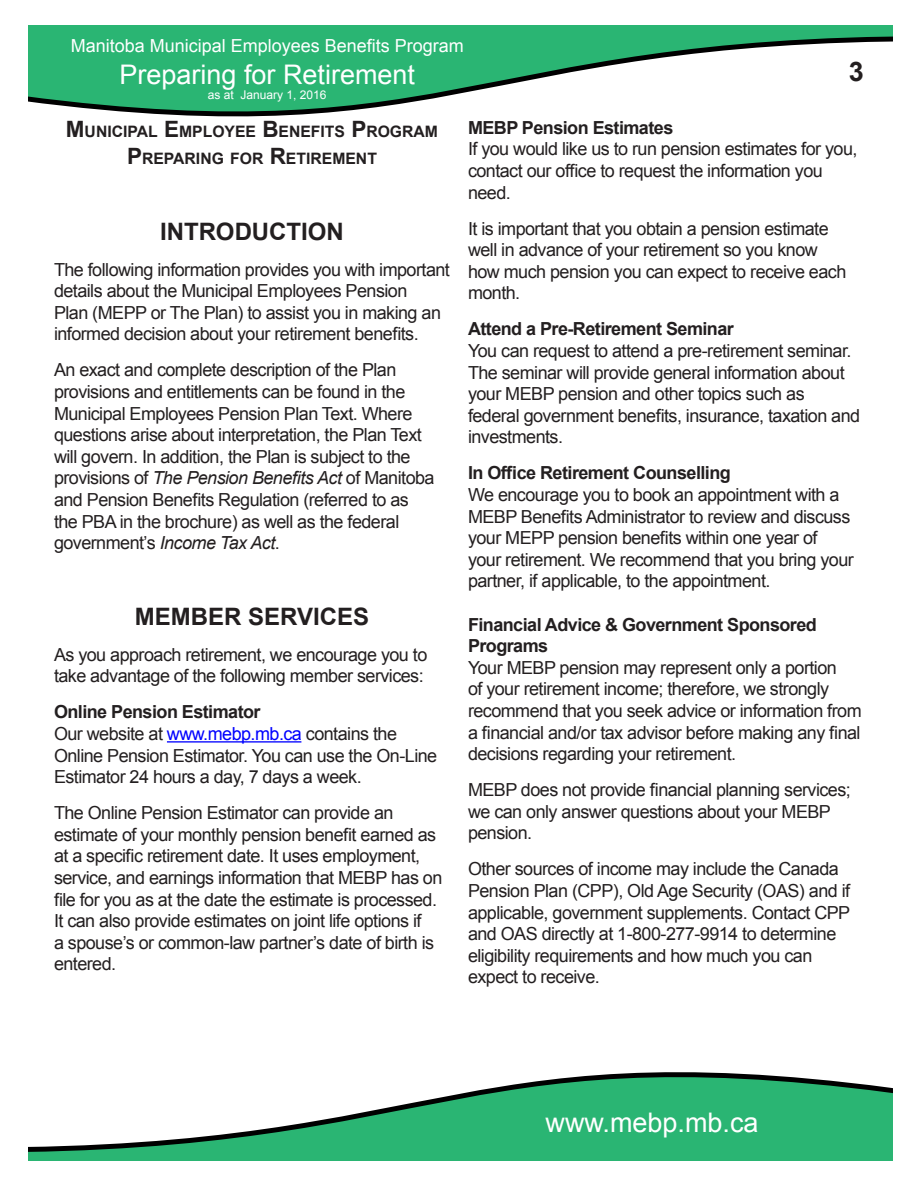
<style>
.page{position:relative;width:918px;height:1188px;background:#fff}
.page>*{position:absolute;margin:0;border:0;box-sizing:border-box;transform-origin:0 0}
.t1{font:27px "Arial";color:#fff}
.t2{font:700 27px "Arial";color:#231f20}
.Header_1{font:700 24px "Arial";color:#231f20}
.t3{font:18px/21.6px "Arial";letter-spacing:-.03em;color:#231f20}
.t4{font:700 18px/21.6px "Arial";letter-spacing:-.03em;color:#231f20}
.t5{font:18px "Arial";color:#fff}
.Header_-_no_TOC{font:700 15.75px "Arial";color:#231f20}
.t6{font:12px "Arial";color:#fff}
.s1{font-size:22.5px}
.s2{font-style:italic}
.s3{color:#00f}
</style>
<div class="page">
<svg style="left:28px;top:25px;width:864px;height:92px;fill:#2ab573"></svg>
<svg style="left:28px;top:1072px;width:864px;height:89px;fill:#2ab573"></svg>
<hr style="left:167px;top:741px;width:134px;height:2px;background:#00f">
<p class="t5" style="left:71px;top:34px;width:395px">Manitoba Municipal Employees Benefits Program</p>
<h1 class="t1" style="left:119px;top:57px;width:297px">Preparing for Retirement</h1>
<p class="t6" style="left:208px;top:86px;width:120px">as at January 1, 2016</p>
<p class="t2" style="left:849px;top:53px;width:17px">3</p>
<p class="Header_-_no_TOC" style="left:66px;top:121px;width:371px"><span class="s1">M</span>UNICIPAL <span class="s1">E</span>MPLOYEE <span class="s1">B</span>ENEFITS <span class="s1">P</span>ROGRAM</p>
<p class="Header_-_no_TOC" style="left:127px;top:148px;width:251px"><span class="s1">P</span>REPARING FOR <span class="s1">R</span>ETIREMENT</p>
<p class="Header_1" style="left:160px;top:215px;width:156px">INTRODUCTION</p>
<p class="t3" style="left:54px;top:259px;width:397px">The following information provides you with important details about the Municipal Employees Pension<br>Plan (MEPP or The Plan) to assist you in making an informed decision about your retirement benefits.</p>
<p class="t3" style="left:54px;top:359px;width:382px">An exact and complete description of the Plan provisions and entitlements can be found in the Municipal Employees Pension Plan Text. Where questions arise about interpretation, the Plan Text will govern. In addition, the Plan is subject to the provisions of <span class="s2">The Pension Benefits Act</span> of Manitoba and Pension Benefits Regulation (referred to as the PBA in the brochure) as well as the federal government’s <span class="s2">Income Tax Act</span>.</p>
<p class="Header_1" style="left:135px;top:600px;width:74px">MEMBER</p>
<p class="Header_1" style="left:248px;top:600px;width:18px">SER</p>
<p class="Header_1" style="left:297px;top:600px;width:56px">VICES</p>
<p class="t3" style="left:54px;top:644px;width:375px">As you approach retirement, we encourage you to take advantage of the following member services:</p>
<p class="t4" style="left:54px;top:702px;width:208px">Online Pension Estimator</p>
<p class="t3" style="left:54px;top:723px;width:385px">Our website at <span class="s3">www.mebp.mb.ca</span> contains the<br>Online Pension Estimator. You can use the On-Line<br>Estimator 24 hours a day, 7 days a week.</p>
<p class="t3" style="left:54px;top:802px;width:390px">The Online Pension Estimator can provide an estimate of your monthly pension benefit earned as at a specific retirement date. It uses employment, service, and earnings information that MEBP has on file for you as at the date the estimate is processed.<br>It can also provide estimates on joint life options if<br>a spouse’s or common-law partner’s date of birth is entered.</p>
<p class="t4" style="left:468px;top:117px;width:207px">MEBP Pension Estimates</p>
<p class="t3" style="left:468px;top:138px;width:391px">If you would like us to run pension estimates for you, contact our office to request the information you need.</p>
<p class="t3" style="left:468px;top:218px;width:380px">It is important that you obtain a pension estimate well in advance of your retirement so you know how much pension you can expect to receive each month.</p>
<p class="t4" style="left:468px;top:319px;width:267px">Attend a Pre-Retirement Seminar</p>
<p class="t3" style="left:468px;top:340px;width:394px">You can request to attend a pre-retirement seminar.<br>The seminar will provide general information about your MEBP pension and other topics such as federal government benefits, insurance, taxation and investments.</p>
<p class="t4" style="left:468px;top:463px;width:264px">In Office Retirement Counselling</p>
<p class="t3" style="left:468px;top:484px;width:387px">We encourage you to book an appointment with a MEBP Benefits Administrator to review and discuss your MEPP pension benefits within one year of your retirement. We recommend that you bring your partner, if applicable, to the appointment.</p>
<p class="t4" style="left:468px;top:614px;width:350px">Financial Advice &amp; Government Sponsored<br>Programs</p>
<p class="t3" style="left:468px;top:657px;width:395px">Your MEBP pension may represent only a portion<br>of your retirement income; therefore, we strongly recommend that you seek advice or information from a financial and/or tax advisor before making any final decisions regarding your retirement.</p>
<p class="t3" style="left:468px;top:779px;width:384px">MEBP does not provide financial planning services; we can only answer questions about your MEBP pension.</p>
<p class="t3" style="left:468px;top:858px;width:384px">Other sources of income may include the Canada Pension Plan (CPP), Old Age Security (OAS) and if applicable, government supplements. Contact CPP and OAS directly at 1-800-277-9914 to determine eligibility requirements and how much you can expect to receive.</p>
<h1 class="t1" style="left:546px;top:1105px;width:215px">www.mebp.mb.ca</h1>
</div>
